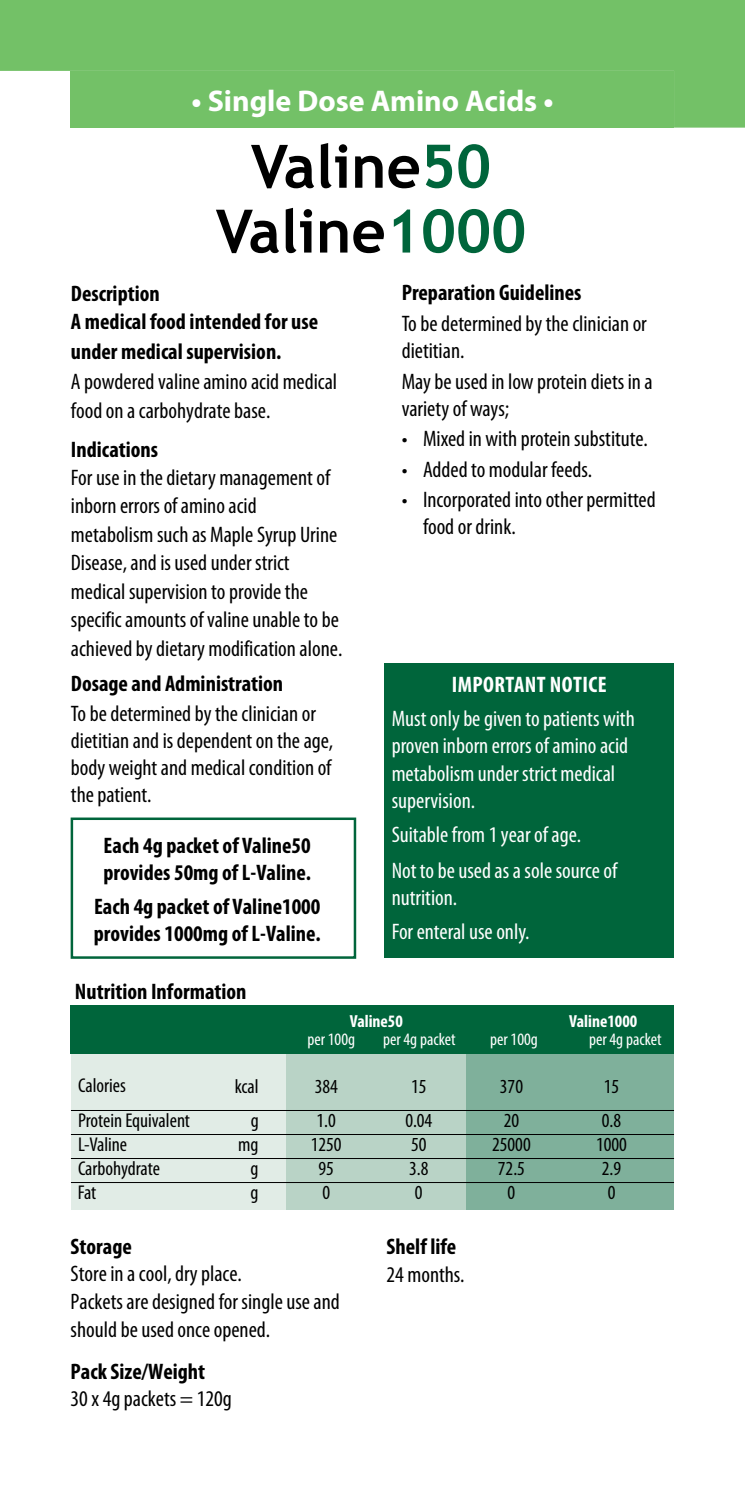
<style>
.page{position:relative;width:745px;height:1489px;background:#fff}
.page>*{position:absolute;margin:0;border:0;box-sizing:border-box;transform-origin:0 0}
.t1{font:700 59.75px/64.8px "Trebuchet MS";color:#000;text-align:center}
.t2{font:700 30px "Myriad Pro";color:#fff}
.t3{font:condensed 22.5px/28.5px "Myriad Pro";color:#000}
.t4{font:700 condensed 22.5px/27px "Myriad Pro";color:#000}
.t5{font:condensed 22.5px/27px "Myriad Pro";color:#fff}
.t6{font:700 condensed 22.5px "Myriad Pro";letter-spacing:.02em;color:#fff}
.t7{font:condensed 20px "Myriad Pro";color:#000}
.t8{font:700 condensed 17.5px "Myriad Pro";color:#fff}
.t9{font:condensed 17.5px "Myriad Pro";color:#fff}
.s1{color:#00653b}
</style>
<div class="page">
<div style="left:285px;top:1050px;width:181px;height:159px;background:#b9d3c6"></div>
<div style="left:466px;top:1050px;width:207px;height:159px;background:#7fb09b"></div>
<div style="left:71px;top:1050px;width:214px;height:159px;background:#e1ece6"></div>
<hr style="left:71px;top:1109px;width:602px;height:1px;background:#000">
<hr style="left:71px;top:1133px;width:602px;height:1px;background:#000">
<hr style="left:71px;top:1157px;width:602px;height:1px;background:#000">
<hr style="left:71px;top:1181px;width:602px;height:1px;background:#000">
<div style="left:71px;top:1005px;width:602px;height:48px;background:#00653b"></div>
<div style="left:71px;top:817px;width:285px;height:141px;border:2px solid #00653b"></div>
<div style="left:384px;top:663px;width:289px;height:294px;background:#00653b"></div>
<div style="left:0;top:0;width:744px;height:128px;background:#73c167"></div>
<h2 class="t2" style="left:191px;top:81px;width:363px">• Single Dose Amino Acids •</h2>
<h1 class="t1" style="left:215px;top:134px;width:312px">Valine<span class="s1">50<br></span>Valine<span class="s1">1000</span></h1>
<p class="t4" style="left:71px;top:278px;width:248px;line-height:29.2px">Description<br>A medical food intended for use under medical supervision.</p>
<p class="t3" style="left:71px;top:366px;width:267px;line-height:29.8px">A powdered valine amino acid medical food on a carbohydrate base.</p>
<p class="t4" style="left:71px;top:436px;width:89px">Indications</p>
<p class="t3" style="left:71px;top:463px;width:273px">For use in the dietary management of inborn errors of amino acid metabolism such as Maple Syrup Urine Disease, and is used under strict medical supervision to provide the specific amounts of valine unable to be achieved by dietary modification alone.</p>
<p class="t4" style="left:71px;top:669px;width:214px">Dosage and Administration</p>
<p class="t3" style="left:71px;top:700px;width:263px;line-height:27px">To be determined by the clinician or dietitian and is dependent on the age, body weight and medical condition of the patient.</p>
<p class="t4" style="left:103px;top:831px;width:209px">Each 4g packet of Valine50 provides 50mg of L-Valine.</p>
<p class="t4" style="left:94px;top:892px;width:228px">Each 4g packet of Valine1000 provides 1000mg of L-Valine.</p>
<p class="t4" style="left:401px;top:279px;width:181px">Preparation Guidelines</p>
<p class="t3" style="left:401px;top:310px;width:246px;line-height:27px">To be determined by the clinician or dietitian.</p>
<p class="t3" style="left:401px;top:367px;width:252px;line-height:27px">May be used in low protein diets in a variety of ways;</p>
<p class="t3" style="left:401px;top:424px;width:247px">• Mixed in with protein substitute.</p>
<p class="t3" style="left:401px;top:454px;width:192px">• Added to modular feeds.</p>
<p class="t3" style="left:422px;top:486px;width:234px;line-height:27px;text-indent:-21px">• Incorporated into other permitted food or drink.</p>
<p class="t6" style="left:451px;top:670px;width:65px">Important</p>
<p class="t6" style="left:549px;top:670px;width:58px">NOTICE</p>
<p class="t5" style="left:391px;top:705px;width:244px">Must only be given to patients with proven inborn errors of amino acid metabolism under strict medical supervision.</p>
<p class="t5" style="left:391px;top:815px;width:227px;line-height:36.8px">Suitable from 1 year of age.<br>Not to be used as a sole source of</p>
<p class="t5" style="left:391px;top:880px;width:139px;line-height:34px">nutrition.<br>For enteral use only.</p>
<p class="t4" style="left:75px;top:977px;width:173px">Nutrition Information</p>
<p class="t8" style="left:349px;top:1010px;width:55px">Valine50</p>
<p class="t8" style="left:569px;top:1010px;width:69px">Valine1000</p>
<p class="t9" style="left:490px;top:1028px;width:49px">per 100g</p>
<p class="t9" style="left:588px;top:1028px;width:74px">per 4g packet</p>
<p class="t7" style="left:78px;top:1072px;width:49px">Calories</p>
<p class="t7" style="left:234px;top:1074px;width:25px">kcal</p>
<p class="t7" style="left:314px;top:1074px;width:25px">384</p>
<p class="t7" style="left:411px;top:1074px;width:17px">15</p>
<p class="t7" style="left:499px;top:1074px;width:25px">370</p>
<p class="t7" style="left:603px;top:1074px;width:17px">15</p>
<p class="t7" style="left:78px;top:1108px;width:113px">Protein Equivalent</p>
<p class="t7" style="left:250px;top:1108px;width:9px">g</p>
<p class="t7" style="left:316px;top:1108px;width:21px">1.0</p>
<p class="t7" style="left:405px;top:1108px;width:28px">0.04</p>
<p class="t7" style="left:503px;top:1108px;width:17px">20</p>
<p class="t7" style="left:601px;top:1108px;width:21px">0.8</p>
<p class="t7" style="left:78px;top:1132px;width:51px">L-Valine</p>
<p class="t7" style="left:238px;top:1132px;width:22px">mg</p>
<p class="t7" style="left:310px;top:1132px;width:32px">1250</p>
<p class="t7" style="left:411px;top:1132px;width:17px">50</p>
<p class="t7" style="left:492px;top:1132px;width:40px">25000</p>
<p class="t7" style="left:595px;top:1132px;width:32px">1000</p>
<p class="t7" style="left:78px;top:1156px;width:83px">Carbohydrate</p>
<p class="t7" style="left:250px;top:1156px;width:9px">g</p>
<p class="t7" style="left:318px;top:1156px;width:17px">95</p>
<p class="t7" style="left:409px;top:1156px;width:21px">3.8</p>
<p class="t7" style="left:497px;top:1156px;width:28px">72.5</p>
<p class="t7" style="left:601px;top:1156px;width:21px">2.9</p>
<p class="t7" style="left:78px;top:1180px;width:20px">Fat</p>
<p class="t7" style="left:250px;top:1180px;width:9px">g</p>
<p class="t7" style="left:322px;top:1180px;width:9px">0</p>
<p class="t7" style="left:414px;top:1180px;width:9px">0</p>
<p class="t7" style="left:507px;top:1180px;width:9px">0</p>
<p class="t7" style="left:607px;top:1180px;width:9px">0</p>
<p class="t4" style="left:71px;top:1232px;width:63px">Storage</p>
<p class="t3" style="left:71px;top:1259px;width:270px;line-height:27.8px">Store in a cool, dry place.<br>Packets are designed for single use and should be used once opened.</p>
<p class="t4" style="left:71px;top:1356px;width:136px">Pack Size/Weight</p>
<p class="t3" style="left:71px;top:1383px;width:162px">30 x 4g packets = 120g</p>
<p class="t4" style="left:386px;top:1232px;width:71px">Shelf life</p>
<p class="t3" style="left:386px;top:1259px;width:79px">24 months.</p>
</div>
